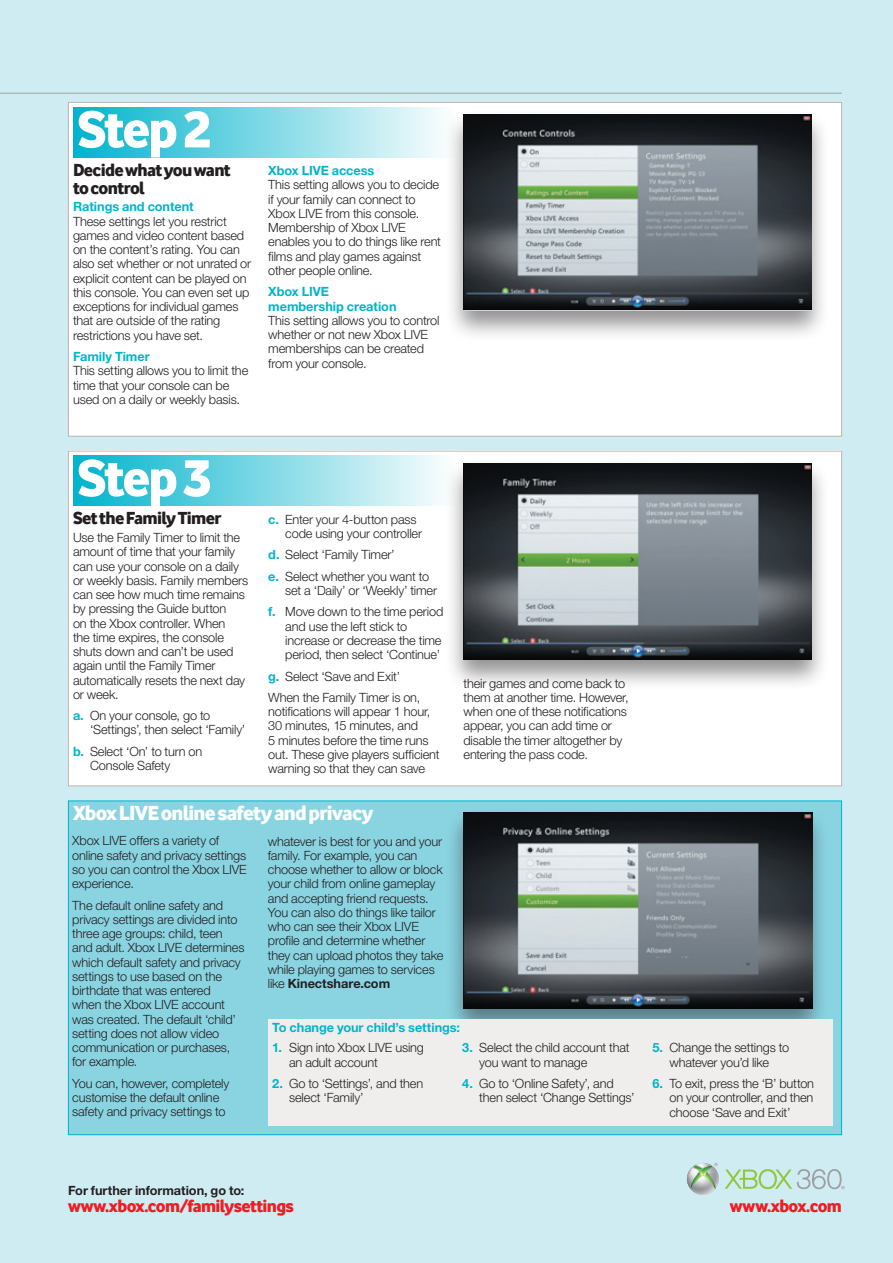
<style>
.page{position:relative;width:893px;height:1263px;background:#d0ecf3}
.page>*{position:absolute;margin:0;border:0;box-sizing:border-box;transform-origin:0 0}
.t1{font:54px "Vodafone Ex B";letter-spacing:-.045em;color:#fff}
.t2{font:21px "Vodafone Ex B";letter-spacing:-.035em;color:#fff}
.t3{font:18px/18px "Vodafone Ex B";letter-spacing:-.035em;color:#231f20}
.t4{font:18px "Vodafone Ex B";letter-spacing:-.04em;color:#ee1d23}
.t5{font:300 12.75px/14.2px "Helvetica Neue LT Std";letter-spacing:-.015em;color:#231f20}
.t6{font:700 12.75px "Helvetica Neue LT Std";letter-spacing:-.005em;color:#00b4cd}
.t7{font:700 12.75px "Helvetica Neue LT Std";letter-spacing:-.005em;color:#231f20}
.s1{font-weight:700;color:#00b4cd}
.s2{font-weight:700}
</style>
<div class="page">
<div style="left:69px;top:103px;width:772px;height:333px;background:#fff"></div>
<div style="left:73px;top:107px;width:382px;height:50px;background:linear-gradient(to right,#00b3cc,#fcfefe)"></div>
<div style="left:68px;top:451px;width:773px;height:335px;background:#fff"></div>
<div style="left:73px;top:456px;width:382px;height:50px;background:linear-gradient(to right,#00b3cc,#fcfefe)"></div>
<div style="left:68px;top:801px;width:774px;height:334px;background:#8ad4e2"></div>
<div style="left:444px;top:107px;width:385px;height:234px;background:#231f20;opacity:.5"></div>
<img style="left:464px;top:115px;width:347px;height:195px">
<div style="left:444px;top:456px;width:385px;height:234px;background:#231f20;opacity:.5"></div>
<img style="left:464px;top:463px;width:347px;height:196px">
<div style="left:443px;top:806px;width:386px;height:233px;background:#231f20;opacity:.5"></div>
<img style="left:463px;top:813px;width:349px;height:196px">
<div style="left:268px;top:1019px;width:564px;height:106px;background:#f0eeec"></div>
<svg style="left:687px;top:1163px;width:32px;height:32px"></svg>
<svg style="left:725px;top:1169px;width:120px;height:20px"></svg>
<img style="left:693px;top:1165px;width:16px;height:4px">
<img style="left:695px;top:1169px;width:14px;height:10px">
<hr style="left:0;top:93px;width:842px;height:1px;background:#beb6ad">
<p class="t1" style="left:77px;top:96px;width:136px">Step2</p>
<p class="t3" style="left:73px;top:160px;width:159px">Decidewhatyouwant tocontrol</p>
<p class="t5" style="left:73px;top:199px;width:180px"><span class="s1">Ratings and content<br></span>These settings let you restrict games and video content based on the content’s rating. You can also set whether or not unrated or explicit content can be played on this console. You can even set up exceptions for individual games that are outside of the rating restrictions you have set.</p>
<p class="t5" style="left:73px;top:349px;width:177px"><span class="s1">Family Timer<br></span>This setting allows you to limit the time that your console can be used on a daily or weekly basis.</p>
<p class="t5" style="left:268px;top:163px;width:174px"><span class="s1">Xbox LIVE access<br></span>This setting allows you to decide if your family can connect to<br>Xbox LIVE from this console.<br>Membership of Xbox LIVE enables you to do things like rent films and play games against other people online.</p>
<p class="t5" style="left:268px;top:284px;width:173px"><span class="s1">Xbox LIVE<br>membership creation<br></span>This setting allows you to control whether or not new Xbox LIVE memberships can be created from your console.</p>
<p class="t1" style="left:77px;top:444px;width:136px">Step3</p>
<p class="t3" style="left:73px;top:509px;width:150px">SettheFamilyTimer</p>
<p class="t5" style="left:73px;top:530px;width:177px">Use the Family Timer to limit the amount of time that your family can use your console on a daily or weekly basis. Family members can see how much time remains by pressing the Guide button<br>on the Xbox controller. When<br>the time expires, the console shuts down and can’t be used again until the Family Timer automatically resets the next day or week.</p>
<p class="t5" style="left:90px;top:708px;width:157px;text-indent:-17px"><span class="s1">a.</span> On your console, go to ‘Settings’, then select ‘Family’</p>
<p class="t5" style="left:90px;top:744px;width:114px;text-indent:-17px"><span class="s1">b.</span> Select ‘On’ to turn on<br>Console Safety</p>
<p class="t5" style="left:285px;top:512px;width:138px;text-indent:-17px"><span class="s1">c.</span> Enter your 4-button pass code using your controller</p>
<p class="t5" style="left:268px;top:544px;width:162px;line-height:21.3px"><span class="s1">d.</span> Select ‘Family Timer’<br><span class="s1">e.</span> Select whether you want to</p>
<p class="t5" style="left:268px;top:580px;width:177px;line-height:21.3px;text-indent:17px">set a ‘Daily’ or ‘Weekly’ timer <span class="s1">f.</span> Move down to the time period</p>
<p class="t5" style="left:285px;top:619px;width:158px">and use the left stick to increase or decrease the time period, then select ‘Continue’</p>
<p class="t5" style="left:268px;top:665px;width:154px;line-height:21.3px"><span class="s1">g.</span> Select ‘Save and Exit’<br>When the Family Timer is on,</p>
<p class="t5" style="left:268px;top:704px;width:173px">notifications will appear 1 hour,<br>30 minutes, 15 minutes, and<br>5 minutes before the time runs out. These give players sufficient warning so that they can save</p>
<p class="t5" style="left:463px;top:676px;width:167px">their games and come back to them at another time. However, when one of these notifications appear, you can add time or disable the timer altogether by entering the pass code.</p>
<p class="t2" style="left:73px;top:799px;width:302px">XboxLIVEonlinesafetyandprivacy</p>
<p class="t5" style="left:72px;top:833px;width:176px">Xbox LIVE offers a variety of online safety and privacy settings so you can control the Xbox LIVE experience.</p>
<p class="t5" style="left:72px;top:898px;width:174px">The default online safety and privacy settings are divided into three age groups: child, teen and adult. Xbox LIVE determines which default safety and privacy settings to use based on the birthdate that was entered<br>when the Xbox LIVE account was created. The default ‘child’ setting does not allow video communication or purchases, for example.</p>
<p class="t5" style="left:72px;top:1076px;width:159px">You can, however, completely customise the default online safety and privacy settings to</p>
<p class="t5" style="left:268px;top:833px;width:177px">whatever is best for you and your family. For example, you can choose whether to allow or block your child from online gameplay and accepting friend requests.<br>You can also do things like tailor who can see their Xbox LIVE profile and determine whether they can upload photos they take while playing games to services like <span class="s2">Kinectshare.com</span></p>
<p class="t6" style="left:272px;top:1019px;width:189px">To change your child’s settings:</p>
<p class="t5" style="left:289px;top:1040px;width:136px;text-indent:-17px"><span class="s1">1.</span> Sign into Xbox LIVE using an adult account</p>
<p class="t5" style="left:289px;top:1076px;width:136px;text-indent:-17px"><span class="s1">2.</span> Go to ‘Settings’, and then select ‘Family’</p>
<p class="t5" style="left:479px;top:1040px;width:152px;text-indent:-17px"><span class="s1">3.</span> Select the child account that you want to manage</p>
<p class="t5" style="left:479px;top:1076px;width:157px;text-indent:-17px"><span class="s1">4.</span> Go to ‘Online Safety’, and then select ‘Change Settings’</p>
<p class="t5" style="left:652px;top:1040px;width:138px;text-align:center"><span class="s1">5.</span> Change the settings to whatever you’d like</p>
<p class="t5" style="left:669px;top:1076px;width:146px;text-align:justify;text-indent:-17px"><span class="s1">6.</span> To exit, press the ‘B’ button on your controller, and then choose ‘Save and Exit’</p>
<p class="t7" style="left:68px;top:1183px;width:178px">For further information, go to:</p>
<p class="t4" style="left:68px;top:1195px;width:228px">www.xbox.com/familysettings</p>
<p class="t4" style="left:730px;top:1195px;width:114px">www.xbox.com</p>
</div>
